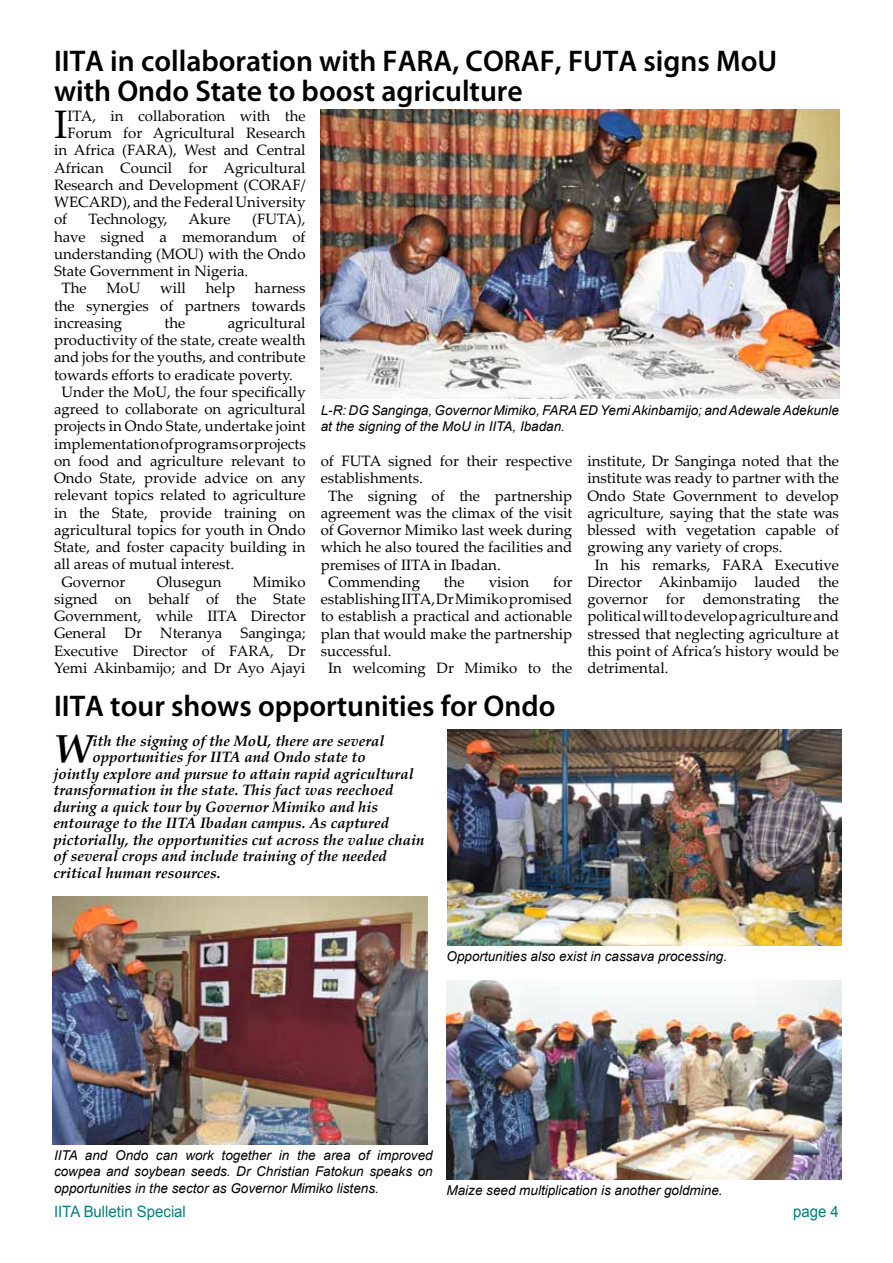
<style>
.page{position:relative;width:893px;height:1263px;background:#fff}
.page>*{position:absolute;margin:0;border:0;box-sizing:border-box;transform-origin:0 0}
.t1{font:39.75px "Palatino Linotype";color:#000}
.t2{font:italic 700 39px "Palatino Linotype";color:#000}
.t3{font:600 30px/30px "Myriad Pro";color:#000}
.t4{font:15.75px "Arial";color:#008080;scale:.95 1}
.t5{font:15px/17.2px "Palatino Linotype";color:#000;text-align:justify}
.t6{font:italic 700 15px "Palatino Linotype";color:#000}
.t7{font:italic 13.5px/16.2px "Arial";color:#000}
</style>
<div class="page">
<img style="left:321px;top:110px;width:519px;height:288px">
<img style="left:448px;top:729px;width:393px;height:217px">
<img style="left:52px;top:897px;width:375px;height:248px">
<img style="left:446px;top:980px;width:395px;height:199px">
<h3 class="t3" style="left:54px;top:45px;width:725px">IITA in collaboration with FARA, CORAF, FUTA signs MoU with Ondo State to boost agriculture</h3>
<h1 class="t1" style="left:54px;top:96px;width:15px">I</h1>
<p class="t5" style="left:67px;top:107px;width:240px">ITA, in collaboration with the</p>
<p class="t5" style="left:67px;top:124px;width:240px">Forum for Agricultural Research</p>
<p class="t5" style="left:54px;top:141px;width:253px">in Africa (FARA), West and Central</p>
<p class="t5" style="left:54px;top:158px;width:253px">African Council for Agricultural</p>
<p class="t5" style="left:54px;top:176px;width:253px">Research and Development (CORAF/</p>
<p class="t5" style="left:54px;top:193px;width:253px">WECARD), and the Federal University</p>
<p class="t5" style="left:54px;top:210px;width:15px">of</p>
<p class="t5" style="left:89px;top:210px;width:80px">Technology,</p>
<p class="t5" style="left:188px;top:210px;width:44px">Akure</p>
<p class="t5" style="left:252px;top:210px;width:55px">(FUTA),</p>
<p class="t5" style="left:54px;top:227px;width:253px">have signed a memorandum of</p>
<p class="t5" style="left:54px;top:245px;width:253px">understanding (MOU) with the Ondo</p>
<p class="t5" style="left:54px;top:262px;width:196px">State Government in Nigeria.</p>
<p class="t5" style="left:62px;top:279px;width:27px">The</p>
<p class="t5" style="left:106px;top:279px;width:36px">MoU</p>
<p class="t5" style="left:160px;top:279px;width:27px">will</p>
<p class="t5" style="left:206px;top:279px;width:31px">help</p>
<p class="t5" style="left:54px;top:279px;width:253px;text-indent:201px">harness the synergies of partners towards increasing</p>
<p class="t5" style="left:165px;top:314px;width:22px">the</p>
<p class="t5" style="left:228px;top:314px;width:79px">agricultural</p>
<p class="t5" style="left:54px;top:331px;width:253px">productivity of the state, create wealth</p>
<p class="t5" style="left:54px;top:348px;width:253px">and jobs for the youths, and contribute</p>
<p class="t5" style="left:54px;top:365px;width:240px">towards efforts to eradicate poverty.</p>
<p class="t5" style="left:62px;top:383px;width:246px">Under the MoU, the four specifically</p>
<p class="t5" style="left:54px;top:400px;width:253px">agreed to collaborate on agricultural</p>
<p class="t5" style="left:54px;top:417px;width:253px">projects in Ondo State, undertake joint</p>
<p class="t5" style="left:54px;top:434px;width:253px">implementation of programs or projects</p>
<p class="t5" style="left:54px;top:452px;width:253px">on food and agriculture relevant to</p>
<p class="t5" style="left:54px;top:469px;width:253px">Ondo State, provide advice on any</p>
<p class="t5" style="left:54px;top:486px;width:253px">relevant topics related to agriculture</p>
<p class="t5" style="left:54px;top:503px;width:253px">in the State, provide training on</p>
<p class="t5" style="left:54px;top:521px;width:253px">agricultural topics for youth in Ondo</p>
<p class="t5" style="left:54px;top:538px;width:253px">State, and foster capacity building in</p>
<p class="t5" style="left:54px;top:555px;width:182px">all areas of mutual interest.</p>
<p class="t5" style="left:62px;top:572px;width:65px">Governor</p>
<p class="t5" style="left:157px;top:572px;width:66px">Olusegun</p>
<p class="t7" style="left:321px;top:402px;width:520px">L-R: DG Sanginga, Governor Mimiko, FARA ED Yemi Akinbamijo; and Adewale Adekunle at the signing of the MoU in IITA, Ibadan.</p>
<p class="t5" style="left:321px;top:452px;width:253px">of FUTA signed for their respective</p>
<p class="t5" style="left:321px;top:469px;width:104px">establishments.</p>
<p class="t5" style="left:328px;top:486px;width:246px">The signing of the partnership</p>
<p class="t5" style="left:321px;top:503px;width:253px">agreement was the climax of the visit</p>
<p class="t5" style="left:321px;top:521px;width:253px">of Governor Mimiko last week during</p>
<p class="t5" style="left:321px;top:538px;width:253px">which he also toured the facilities and</p>
<p class="t5" style="left:321px;top:555px;width:182px">premises of IITA in Ibadan.</p>
<p class="t5" style="left:328px;top:572px;width:93px">Commending</p>
<p class="t5" style="left:444px;top:572px;width:22px">the</p>
<p class="t5" style="left:489px;top:572px;width:42px">vision</p>
<p class="t5" style="left:553px;top:572px;width:21px">for</p>
<p class="t5" style="left:321px;top:590px;width:253px">establishing IITA, Dr Mimiko promised</p>
<p class="t5" style="left:321px;top:607px;width:253px">to establish a practical and actionable</p>
<p class="t5" style="left:321px;top:624px;width:253px">plan that would make the partnership</p>
<p class="t5" style="left:321px;top:641px;width:72px">successful.</p>
<p class="t5" style="left:328px;top:659px;width:246px">In welcoming Dr Mimiko to the</p>
<p class="t5" style="left:587px;top:452px;width:253px">institute, Dr Sanginga noted that the</p>
<p class="t5" style="left:587px;top:469px;width:253px">institute was ready to partner with the</p>
<p class="t5" style="left:587px;top:486px;width:253px">Ondo State Government to develop</p>
<p class="t5" style="left:587px;top:503px;width:253px">agriculture, saying that the state was</p>
<p class="t5" style="left:587px;top:521px;width:253px">blessed with vegetation capable of</p>
<p class="t5" style="left:587px;top:538px;width:197px">growing any variety of crops.</p>
<p class="t5" style="left:595px;top:555px;width:246px">In his remarks, FARA Executive</p>
<p class="t5" style="left:587px;top:572px;width:253px">Director Akinbamijo lauded the</p>
<p class="t5" style="left:587px;top:590px;width:253px">governor for demonstrating the</p>
<p class="t5" style="left:587px;top:607px;width:253px">political will to develop agriculture and</p>
<p class="t5" style="left:587px;top:624px;width:253px">stressed that neglecting agriculture at</p>
<p class="t5" style="left:587px;top:641px;width:253px">this point of Africa’s history would be</p>
<p class="t5" style="left:587px;top:659px;width:83px">detrimental.</p>
<p class="t5" style="left:54px;top:572px;width:253px;text-indent:199px">Mimiko signed on behalf of the State Government, while IITA Director General Dr Nteranya Sanginga; Executive Director of FARA, Dr Yemi Akinbamijo; and Dr Ayo Ajayi</p>
<h3 class="t3" style="left:54px;top:690px;width:503px">IITA tour shows opportunities for Ondo</h3>
<p class="t6" style="left:93px;top:730px;width:294px">ith the signing of the MoU, there are several</p>
<p class="t6" style="left:93px;top:746px;width:275px">opportunities for IITA and Ondo state to</p>
<p class="t6" style="left:54px;top:763px;width:362px">jointly explore and pursue to attain rapid agricultural</p>
<p class="t6" style="left:54px;top:779px;width:342px">transformation in the state. This fact was reechoed</p>
<p class="t6" style="left:54px;top:796px;width:326px">during a quick tour by Governor Mimiko and his</p>
<p class="t6" style="left:54px;top:812px;width:337px">entourage to the IITA Ibadan campus. As captured</p>
<p class="t6" style="left:54px;top:829px;width:372px">pictorially, the opportunities cut across the value chain</p>
<p class="t6" style="left:54px;top:845px;width:335px">of several crops and include training of the needed</p>
<p class="t6" style="left:54px;top:862px;width:169px">critical human resources.</p>
<h2 class="t2" style="left:54px;top:721px;width:40px">W</h2>
<p class="t7" style="left:446px;top:949px;width:282px">Opportunities also exist in cassava processing.</p>
<p class="t7" style="left:54px;top:1147px;width:380px;text-align:justify">IITA and Ondo can work together in the area of improved cowpea and soybean seeds. Dr Christian Fatokun speaks on opportunities in the sector as Governor Mimiko listens.</p>
<p class="t7" style="left:446px;top:1182px;width:278px">Maize seed multiplication is another goldmine.</p>
<p class="t4" style="left:54px;top:1201px;width:140px">IITA Bulletin Special</p>
<p class="t4" style="left:793px;top:1201px;width:50px">page 4</p>
</div>
